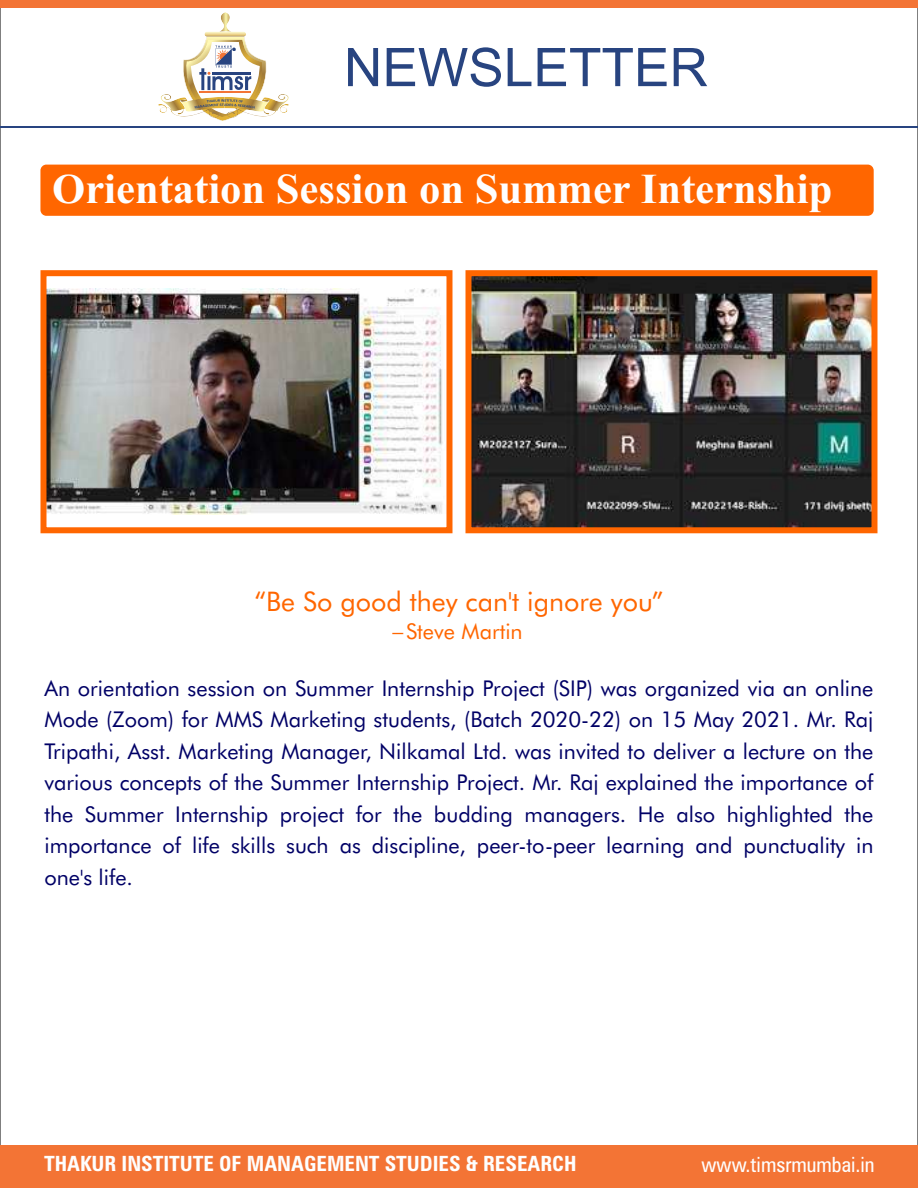
<style>
.page{position:relative;width:918px;height:1188px;background:#fff}
.page>*{position:absolute;margin:0;border:0;box-sizing:border-box;transform-origin:0 0}
.t1{font:53.25px "Arial";color:#284480}
.t2{font:700 42.6px "Times New Roman";color:#fefefe}
.t3{font:27px "Futura BT";color:#f60}
.t4{font:21.75px/31.5px "Futura BT";color:#006;text-align:justify}
.t5{font:21.75px "Futura BT";color:#f60}
.t6{font:700 condensed 21px "Zurich BT";color:#fefefe}
.t7{font:condensed 21px "Zurich BT";color:#fefefe}
</style>
<div class="page">
<div style="left:0;top:0;width:918px;height:7px;background:#f37435"></div>
<hr style="left:0;top:126px;width:918px;height:2px;background:#284480">
<div style="left:0;top:1145px;width:918px;height:43px;background:#f37435"></div>
<svg style="left:204px;top:32px;width:42px;height:5px"></svg>
<svg style="left:221px;top:12px;width:4px;height:13px"></svg>
<svg style="left:158px;top:37px;width:131px;height:84px"></svg>
<img style="left:473px;top:277px;width:398px;height:249px">
<div style="left:466px;top:270px;width:412px;height:263px;border:6px solid #f60"></div>
<img style="left:47px;top:289px;width:396px;height:226px">
<div style="left:40px;top:270px;width:412px;height:263px;border:6px solid #f60"></div>
<div style="left:40px;top:165px;width:834px;height:51px;background:#f60;border-radius:6px"></div>
<h1 class="t1" style="left:344px;top:33px;width:365px">NEWSLETTER</h1>
<h2 class="t2" style="left:52px;top:159px;width:782px">Orientation Session on Summer Internship</h2>
<p class="t3" style="left:254px;top:585px;width:411px">“Be So good they can't ignore you”</p>
<p class="t5" style="left:393px;top:608px;width:12px">_</p>
<p class="t5" style="left:406px;top:618px;width:118px">Steve Martin</p>
<p class="t4" style="left:44px;top:672px;width:831px">An orientation session on Summer Internship Project (SIP) was organized via an online Mode (Zoom) for MMS Marketing students, (Batch 2020-22) on 15 May 2021. Mr. Raj Tripathi, Asst. Marketing Manager, Nilkamal Ltd. was invited to deliver a lecture on the various concepts of the Summer Internship Project. Mr. Raj explained the importance of the Summer Internship project for the budding managers. He also highlighted the importance of life skills such as discipline, peer-to-peer learning and punctuality in one's life.</p>
<p class="t6" style="left:44px;top:1151px;width:534px">THAKUR INSTITUTE OF MANAGEMENT STUDIES &amp; RESEARCH</p>
<p class="t7" style="left:702px;top:1152px;width:175px">www.timsrmumbai.in</p>
</div>
